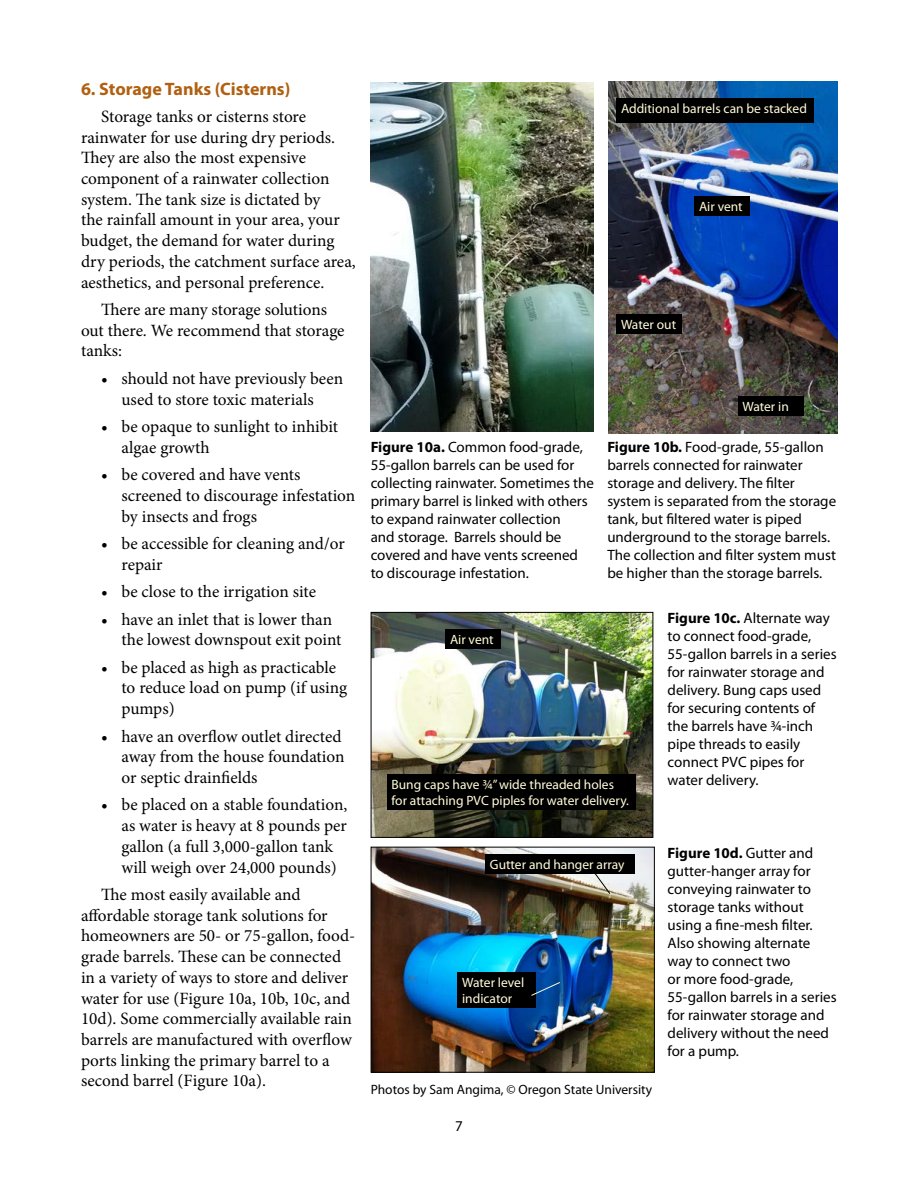
<style>
.page{position:relative;width:918px;height:1188px;background:#fff}
.page>*{position:absolute;margin:0;border:0;box-sizing:border-box;transform-origin:0 0}
.Subhead_2{font:700 18px "Myriad Pro";color:#b06010}
.Body_text{font:17.25px/20.7px "Minion Pro";color:#000}
.t1{font:15px/18px "Myriad Pro";color:#000}
.t2{font:13.5px/16.2px "Myriad Pro";color:#fffcd9}
.t3{font:13.5px "Myriad Pro";color:#000}
.s1{font-weight:700}
</style>
<div class="page">
<img style="left:371px;top:83px;width:222px;height:349px">
<img style="left:608px;top:81px;width:230px;height:353px">
<img style="left:373px;top:614px;width:278px;height:222px">
<div style="left:371px;top:612px;width:282px;height:226px;border:1px solid #000"></div>
<img style="left:373px;top:849px;width:280px;height:222px">
<div style="left:371px;top:847px;width:284px;height:226px;border:1px solid #000"></div>
<div style="left:387px;top:774px;width:248px;height:36px;background:#000"></div>
<div style="left:446px;top:630px;width:55px;height:19px;background:#000"></div>
<div style="left:616px;top:314px;width:66px;height:20px;background:#000"></div>
<div style="left:738px;top:396px;width:66px;height:19px;background:#000"></div>
<div style="left:695px;top:197px;width:55px;height:19px;background:#000"></div>
<div style="left:616px;top:98px;width:198px;height:24px;background:#000"></div>
<div style="left:485px;top:854px;width:149px;height:20px;background:#000"></div>
<div style="left:458px;top:972px;width:78px;height:36px;background:#000"></div>
<svg style="left:531px;top:981px;width:30px;height:15px"></svg>
<svg style="left:593px;top:874px;width:18px;height:21px"></svg>
<h3 class="Subhead_2" style="left:81px;top:77px;width:211px">6. Storage Tanks (Cisterns)</h3>
<p class="Body_text" style="left:81px;top:106px;width:276px;text-indent:20px">Storage tanks or cisterns store rainwater for use during dry periods.<br>They are also the most expensive component of a rainwater collection system. The tank size is dictated by<br>the rainfall amount in your area, your budget, the demand for water during dry periods, the catchment surface area, aesthetics, and personal preference.</p>
<p class="Body_text" style="left:81px;top:299px;width:265px;text-indent:20px">There are many storage solutions out there. We recommend that storage tanks:</p>
<p class="Body_text" style="left:101px;top:368px;width:243px;text-align:center">• should not have previously been used to store toxic materials</p>
<p class="Body_text" style="left:122px;top:416px;width:218px;text-indent:-20px">• be opaque to sunlight to inhibit algae growth</p>
<p class="Body_text" style="left:122px;top:464px;width:235px;text-indent:-20px">• be covered and have vents screened to discourage infestation by insects and frogs</p>
<p class="Body_text" style="left:122px;top:533px;width:225px;text-indent:-20px">• be accessible for cleaning and/or repair</p>
<p class="Body_text" style="left:101px;top:581px;width:216px">• be close to the irrigation site</p>
<p class="Body_text" style="left:122px;top:609px;width:221px;text-indent:-20px">• have an inlet that is lower than the lowest downspout exit point</p>
<p class="Body_text" style="left:122px;top:657px;width:227px;text-indent:-20px">• be placed as high as practicable to reduce load on pump (if using pumps)</p>
<p class="Body_text" style="left:122px;top:726px;width:225px;text-indent:-20px">• have an overflow outlet directed away from the house foundation or septic drainfields</p>
<p class="Body_text" style="left:122px;top:795px;width:227px;text-indent:-20px">• be placed on a stable foundation, as water is heavy at 8 pounds per gallon (a full 3,000-gallon tank will weigh over 24,000 pounds)</p>
<p class="Body_text" style="left:81px;top:884px;width:276px;text-indent:20px">The most easily available and affordable storage tank solutions for homeowners are 50- or 75-gallon, food&shy;grade barrels. These can be connected in a variety of ways to store and deliver water for use (Figure 10a, 10b, 10c, and 10d). Some commercially available rain barrels are manufactured with overflow ports linking the primary barrel to a second barrel (Figure 10a).</p>
<p class="t2" style="left:621px;top:100px;width:187px">Additional barrels can be stacked</p>
<p class="t2" style="left:699px;top:198px;width:45px">Air vent</p>
<p class="t2" style="left:621px;top:316px;width:57px">Water out</p>
<p class="t1" style="left:371px;top:438px;width:225px"><span class="s1">Figure 10a.</span> Common food-grade,<br>55-gallon barrels can be used for collecting rainwater. Sometimes the primary barrel is linked with others to expand rainwater collection<br>and storage. Barrels should be covered and have vents screened to discourage infestation.</p>
<p class="t2" style="left:742px;top:398px;width:48px">Water in</p>
<p class="t1" style="left:607px;top:438px;width:230px"><span class="s1">Figure 10b.</span> Food-grade, 55-gallon barrels connected for rainwater storage and delivery. The filter system is separated from the storage tank, but filtered water is piped underground to the storage barrels.<br>The collection and filter system must be higher than the storage barrels.</p>
<p class="t2" style="left:450px;top:631px;width:45px">Air vent</p>
<p class="t2" style="left:392px;top:776px;width:239px">Bung caps have ¾” wide threaded holes for attaching PVC piples for water delivery.</p>
<p class="t1" style="left:668px;top:609px;width:171px"><span class="s1">Figure 10c.</span> Alternate way to connect food-grade,<br>55-gallon barrels in a series for rainwater storage and delivery. Bung caps used for securing contents of the barrels have ¾-inch pipe threads to easily connect PVC pipes for water delivery.</p>
<p class="t2" style="left:490px;top:856px;width:136px">Gutter and hanger array</p>
<p class="t2" style="left:462px;top:974px;width:64px">Water level indicator</p>
<p class="t3" style="left:371px;top:1081px;width:283px">Photos by Sam Angima, © Oregon State University</p>
<p class="t1" style="left:455px;top:1117px;width:9px">7</p>
<p class="t1" style="left:668px;top:844px;width:171px"><span class="s1">Figure 10d.</span> Gutter and gutter-hanger array for conveying rainwater to storage tanks without using a fine-mesh filter.<br>Also showing alternate way to connect two<br>or more food-grade,<br>55-gallon barrels in a series for rainwater storage and delivery without the need for a pump.</p>
</div>
